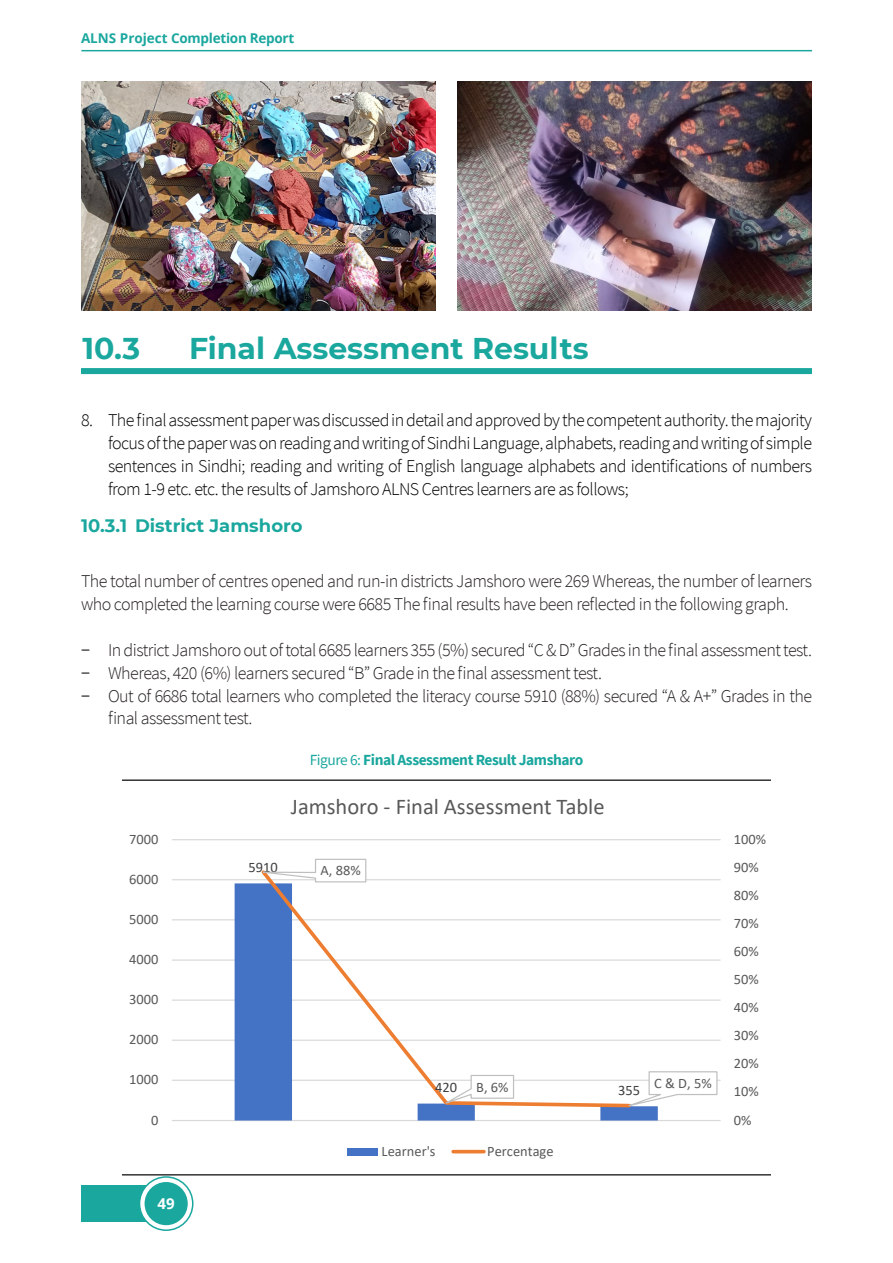
<style>
.page{position:relative;width:893px;height:1263px;background:#fff}
.page>*{position:absolute;margin:0;border:0;box-sizing:border-box;transform-origin:0 0}
.t1{font:700 30px "Montserrat";color:#1aa79e}
.t2{font:22.5px "Calibri";color:#595959}
.Body_Text{font:300 18px/23px "Source Sans Pro";letter-spacing:-.03em;color:#231f20}
.t3{font:300 18px/23px "Source Sans Pro";letter-spacing:-.03em;color:#000;text-align:justify}
.t4{font:700 18px "Montserrat";color:#1aa79e}
.Figure_Name{font:700 15.45px "Source Sans Pro";letter-spacing:-.03em;color:#1aa79e}
.t5{font:700 15px "Open Sans";color:#fff}
.t6{font:14.4px "Calibri";color:#595959}
.t7{font:14.4px "Calibri";color:#404040}
.t8{font:700 13.5px "Open Sans";letter-spacing:-.02em;color:#1aa79e}
.s1{font-weight:400}
</style>
<div class="page">
<hr style="left:81px;top:50px;width:731px;height:1px;background:#1aa79e">
<div style="left:81px;top:1185px;width:70px;height:37px;background:#1aa79e"></div>
<svg style="left:140px;top:1177px;width:53px;height:53px"></svg>
<div style="left:139px;top:1176px;width:54px;height:55px;border:2px solid #1aa79e;border-radius:50%"></div>
<div style="left:145px;top:1182px;width:43px;height:43px;background:#1aa79e;border-radius:50%"></div>
<div style="left:81px;top:368px;width:731px;height:6px;background:#1aa79e"></div>
<img style="left:81px;top:81px;width:354px;height:230px">
<img style="left:458px;top:81px;width:354px;height:230px">
<svg style="left:122px;top:779px;width:648px;height:396px"></svg>
<p class="t8" style="left:81px;top:29px;width:215px">ALNS Project Completion Report</p>
<p class="t1" style="left:82px;top:327px;width:59px">10.3</p>
<p class="t1" style="left:189px;top:327px;width:401px">Final Assessment Results</p>
<p class="t3" style="left:108px;top:408px;width:705px;text-indent:-27px">8. The final assessment paper was discussed in detail and approved by the competent authority. the majority focus of the paper was on reading and writing of Sindhi Language, alphabets, reading and writing of simple sentences in Sindhi; reading and writing of English language alphabets and identifications of numbers from 1-9 etc. etc. the results of Jamshoro ALNS Centres learners are as follows;</p>
<p class="t4" style="left:81px;top:513px;width:223px">10.3.1 District Jamshoro</p>
<p class="Body_Text" style="left:81px;top:569px;width:732px">The total number of centres opened and run-in districts Jamshoro were 269 Whereas, the number of learners who completed the learning course were 6685 The final results have been reflected in the following graph.</p>
<p class="Body_Text" style="left:81px;top:638px;width:732px"><span class="s1">−</span> In district Jamshoro out of total 6685 learners 355 (5%) secured “C &amp; D” Grades in the final assessment test.</p>
<p class="Body_Text" style="left:81px;top:661px;width:522px"><span class="s1">−</span> Whereas, 420 (6%) learners secured “B” Grade in the final assessment test.</p>
<p class="Body_Text" style="left:108px;top:684px;width:705px;text-indent:-27px"><span class="s1">−</span> Out of 6686 total learners who completed the literacy course 5910 (88%) secured “A &amp; A+” Grades in the final assessment test.</p>
<p class="Figure_Name" style="left:310px;top:749px;width:275px"><span class="s1">Figure 6:</span> Final Assessment Result Jamsharo</p>
<p class="t6" style="left:129px;top:829px;width:31px">7000</p>
<p class="t6" style="left:129px;top:869px;width:31px">6000</p>
<p class="t6" style="left:129px;top:909px;width:31px">5000</p>
<p class="t6" style="left:129px;top:949px;width:31px">4000</p>
<p class="t6" style="left:129px;top:989px;width:31px">3000</p>
<p class="t6" style="left:129px;top:1029px;width:31px">2000</p>
<p class="t6" style="left:129px;top:1070px;width:31px">1000</p>
<p class="t6" style="left:151px;top:1110px;width:9px">0</p>
<p class="t5" style="left:158px;top:1193px;width:19px">49</p>
<p class="t2" style="left:291px;top:790px;width:315px">Jamshoro - Final Assessment Table</p>
<p class="t7" style="left:249px;top:857px;width:31px">5910</p>
<p class="t6" style="left:320px;top:861px;width:42px">A, 88%</p>
<p class="t6" style="left:476px;top:1077px;width:34px">B, 6%</p>
<p class="t6" style="left:654px;top:1073px;width:59px">C &amp; D, 5%</p>
<p class="t7" style="left:435px;top:1078px;width:23px">420</p>
<p class="t7" style="left:618px;top:1080px;width:23px">355</p>
<p class="t6" style="left:382px;top:1141px;width:55px">Learner's</p>
<p class="t6" style="left:487px;top:1141px;width:68px">Percentage</p>
<p class="t6" style="left:734px;top:829px;width:34px">100%</p>
<p class="t6" style="left:734px;top:857px;width:26px">90%</p>
<p class="t6" style="left:734px;top:885px;width:26px">80%</p>
<p class="t6" style="left:734px;top:913px;width:26px">70%</p>
<p class="t6" style="left:734px;top:941px;width:26px">60%</p>
<p class="t6" style="left:734px;top:969px;width:26px">50%</p>
<p class="t6" style="left:734px;top:997px;width:26px">40%</p>
<p class="t6" style="left:734px;top:1025px;width:26px">30%</p>
<p class="t6" style="left:734px;top:1053px;width:26px">20%</p>
<p class="t6" style="left:734px;top:1082px;width:26px">10%</p>
<p class="t6" style="left:734px;top:1110px;width:19px">0%</p>
</div>
